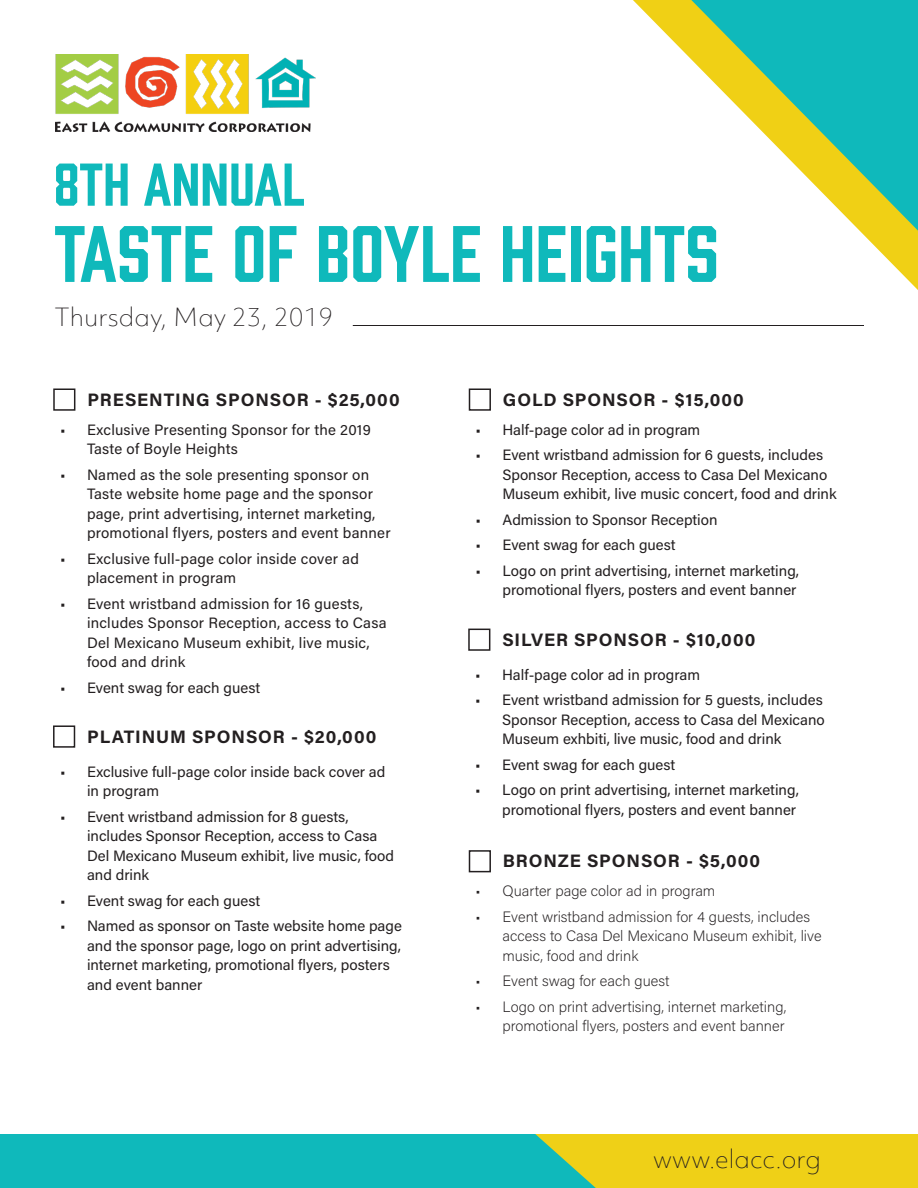
<style>
.page{position:relative;width:918px;height:1188px;background:#fff}
.page>*{position:absolute;margin:0;border:0;box-sizing:border-box;transform-origin:0 0}
.t1{font:73.5px "Prohibition";color:#0fb9bb}
.t2{font:55.5px "Prohibition";color:#0fb9bb}
.t3{font:100 24px "Objektiv Mk 2";color:#231f20}
.t4{font:700 18px "Acumin Pro";letter-spacing:.05em;color:#231f20}
.t5{font:15px/19.5px "Acumin Pro";color:#231f20}
.t6{font:200 15px/19.5px "Acumin Pro";color:#231f20}
</style>
<div class="page">
<svg style="left:633px;top:0;width:285px;height:290px"></svg>
<img style="left:55px;top:54px;width:260px;height:77px">
<svg style="left:691px;top:0;width:227px;height:231px"></svg>
<div style="left:421px;top:1134px;width:497px;height:54px;background:#efd017"></div>
<div style="left:0;top:1134px;width:596px;height:54px;background:#0fb9bb"></div>
<div style="left:53px;top:388px;width:22px;height:23px;border:2px solid #231f20"></div>
<div style="left:53px;top:725px;width:22px;height:23px;border:2px solid #231f20"></div>
<div style="left:469px;top:388px;width:22px;height:23px;border:2px solid #231f20"></div>
<div style="left:468px;top:629px;width:22px;height:22px;border:2px solid #231f20"></div>
<hr style="left:353px;top:325px;width:511px;height:1px;background:#231f20">
<div style="left:469px;top:850px;width:22px;height:22px;border:2px solid #231f20"></div>
<h2 class="t2" style="left:54px;top:146px;width:252px">8TH ANNUAL</h2>
<h1 class="t1" style="left:54px;top:203px;width:666px">TASTE OF BOYLE HEIGHTS</h1>
<h3 class="t3" style="left:54px;top:300px;width:281px">Thursday, May 23, 2019</h3>
<p class="t4" style="left:87px;top:387px;width:314px">PRESENTING SPONSOR - $25,000</p>
<p class="t5" style="left:87px;top:419px;width:285px;text-indent:-27px">• Exclusive Presenting Sponsor for the 2019<br>Taste of Boyle Heights</p>
<p class="t5" style="left:87px;top:464px;width:305px;text-indent:-27px">• Named as the sole presenting sponsor on Taste website home page and the sponsor page, print advertising, internet marketing, promotional flyers, posters and event banner</p>
<p class="t5" style="left:87px;top:548px;width:274px;text-indent:-27px">• Exclusive full-page color inside cover ad placement in program</p>
<p class="t5" style="left:87px;top:593px;width:301px;text-indent:-27px">• Event wristband admission for 16 guests, includes Sponsor Reception, access to Casa Del Mexicano Museum exhibit, live music, food and drink</p>
<p class="t5" style="left:60px;top:677px;width:202px">• Event swag for each guest</p>
<p class="t4" style="left:87px;top:724px;width:291px">PLATINUM SPONSOR - $20,000</p>
<p class="t5" style="left:87px;top:761px;width:300px;text-indent:-27px">• Exclusive full-page color inside back cover ad in program</p>
<p class="t5" style="left:87px;top:806px;width:309px;text-indent:-27px">• Event wristband admission for 8 guests, includes Sponsor Reception, access to Casa Del Mexicano Museum exhibit, live music, food and drink</p>
<p class="t5" style="left:60px;top:890px;width:202px">• Event swag for each guest</p>
<p class="t5" style="left:87px;top:916px;width:316px;text-indent:-27px">• Named as sponsor on Taste website home page and the sponsor page, logo on print advertising, internet marketing, promotional flyers, posters and event banner</p>
<p class="t4" style="left:503px;top:387px;width:242px">GOLD SPONSOR - $15,000</p>
<p class="t5" style="left:476px;top:419px;width:226px">• Half-page color ad in program</p>
<p class="t5" style="left:502px;top:445px;width:336px;text-indent:-27px">• Event wristband admission for 6 guests, includes<br>Sponsor Reception, access to Casa Del Mexicano<br>Museum exhibit, live music concert, food and drink</p>
<p class="t5" style="left:476px;top:509px;width:244px">• Admission to Sponsor Reception</p>
<p class="t5" style="left:476px;top:535px;width:202px">• Event swag for each guest</p>
<p class="t5" style="left:476px;top:560px;width:325px;text-align:right">• Logo on print advertising, internet marketing, promotional flyers, posters and event banner</p>
<p class="t4" style="left:502px;top:627px;width:254px">SILVER SPONSOR - $10,000</p>
<p class="t5" style="left:475px;top:664px;width:226px">• Half-page color ad in program</p>
<p class="t5" style="left:502px;top:690px;width:324px;text-indent:-27px">• Event wristband admission for 5 guests, includes<br>Sponsor Reception, access to Casa del Mexicano<br>Museum exhbiti, live music, food and drink</p>
<p class="t5" style="left:475px;top:754px;width:202px">• Event swag for each guest</p>
<p class="t5" style="left:475px;top:780px;width:325px;text-align:right">• Logo on print advertising, internet marketing, promotional flyers, posters and event banner</p>
<p class="t4" style="left:503px;top:849px;width:259px">BRONZE SPONSOR - $5,000</p>
<p class="t6" style="left:476px;top:881px;width:241px">• Quarter page color ad in program</p>
<p class="t6" style="left:502px;top:906px;width:321px;text-indent:-27px">• Event wristband admission for 4 guests, includes access to Casa Del Mexicano Museum exhibit, live music, food and drink</p>
<p class="t6" style="left:476px;top:971px;width:196px">• Event swag for each guest</p>
<p class="t6" style="left:476px;top:996px;width:312px;text-align:right">• Logo on print advertising, internet marketing, promotional flyers, posters and event banner</p>
<h3 class="t3" style="left:653px;top:1143px;width:169px">www.elacc.org</h3>
</div>
